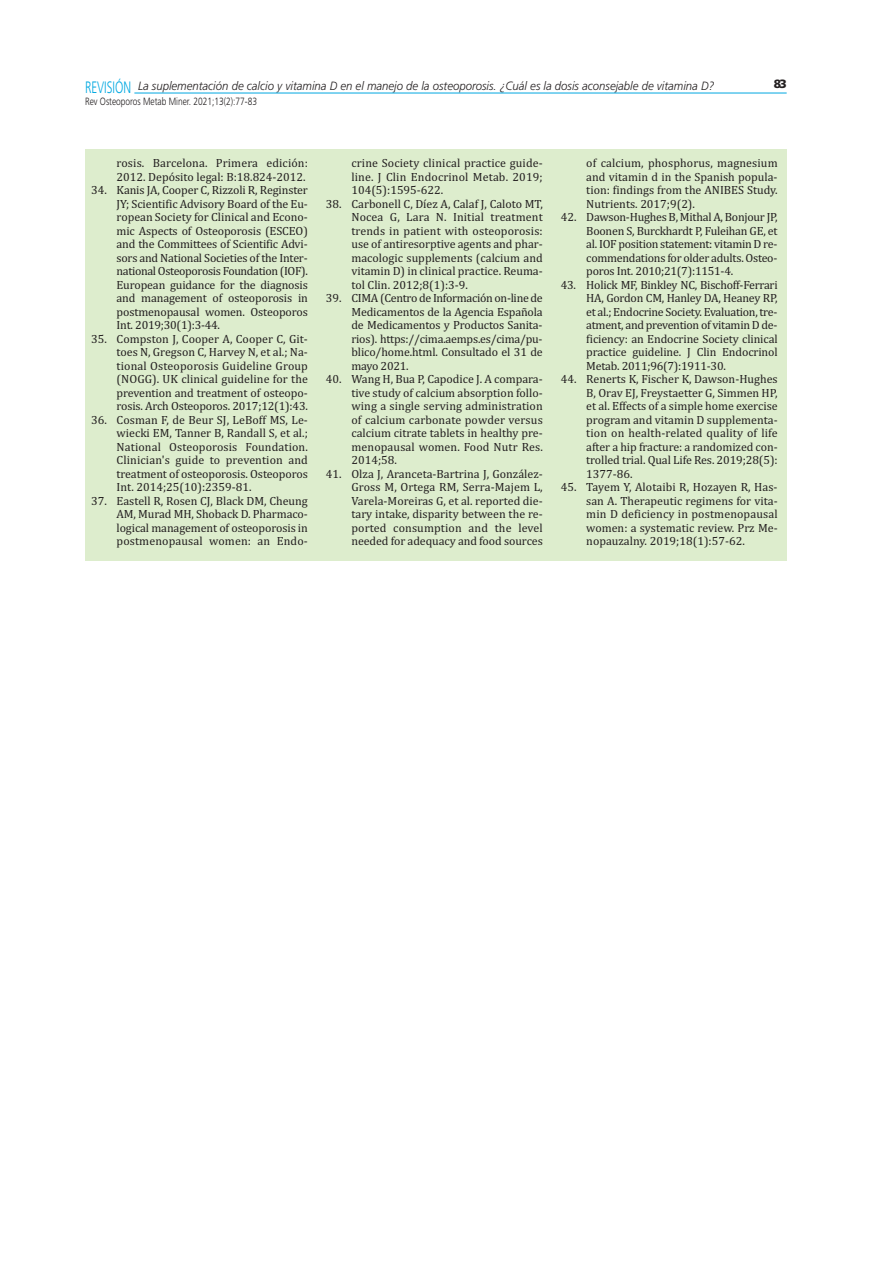
<style>
.page{position:relative;width:893px;height:1263px;background:#fff}
.page>*{position:absolute;margin:0;border:0;box-sizing:border-box;transform-origin:0 0}
.t1{font:300 16.5px "Frutiger";color:#00a8e1;scale:.7 1}
.t2{font:12px/13.5px "Cambria";letter-spacing:-.005em;color:#231f20;text-align:justify}
.t3{font:italic 300 12px "Frutiger";color:#231f20;scale:.95 1}
.t4{font:900 12px "Frutiger";color:#231f20}
.t5{font:300 10.5px "Frutiger";color:#231f20;scale:.8 1}
</style>
<div class="page">
<hr style="left:134px;top:93px;width:653px;height:1px;background:#00a8e1">
<div style="left:85px;top:149px;width:702px;height:412px;background:#ddedcd"></div>
<h1 class="t1" style="left:85px;top:80px;width:67px">REVISIÓN</h1>
<p class="t3" style="left:138px;top:81px;width:608px">La suplementación de calcio y vitamina D en el manejo de la osteoporosis. ¿Cuál es la dosis aconsejable de vitamina D?</p>
<p class="t4" style="left:774px;top:79px;width:14px">83</p>
<p class="t5" style="left:85px;top:97px;width:217px">Rev Osteoporos Metab Miner. 2021;13(2):77-83</p>
<p class="t2" style="left:117px;top:158px;width:193px">rosis. Barcelona. Primera edición:<br>2012. Depósito legal: B:18.824‐2012.</p>
<p class="t2" style="left:117px;top:185px;width:193px;text-indent:-26px">34. Kanis JA, Cooper C, Rizzoli R, Reginster JY; Scientific Advisory Board of the Eu‐ ropean Society for Clinical and Econo‐ mic Aspects of Osteoporosis (ESCEO) and the Committees of Scientific Advi‐ sors and National Societies of the Inter‐ national Osteoporosis Foundation (IOF).<br>European guidance for the diagnosis and management of osteoporosis in postmenopausal women. Osteoporos Int. 2019;30(1):3‐44.</p>
<p class="t2" style="left:117px;top:333px;width:193px;text-indent:-26px">35. Compston J, Cooper A, Cooper C, Git‐ toes N, Gregson C, Harvey N, et al.; Na‐ tional Osteoporosis Guideline Group (NOGG). UK clinical guideline for the prevention and treatment of osteopo‐ rosis. Arch Osteoporos. 2017;12(1):43.</p>
<p class="t2" style="left:117px;top:414px;width:193px;text-indent:-26px">36. Cosman F, de Beur SJ, LeBoff MS, Le‐ wiecki EM, Tanner B, Randall S, et al.; National Osteoporosis Foundation.<br>Clinician's guide to prevention and treatment of osteoporosis. Osteoporos Int. 2014;25(10):2359‐81.</p>
<p class="t2" style="left:117px;top:495px;width:193px;text-indent:-26px">37. Eastell R, Rosen CJ, Black DM, Cheung AM, Murad MH, Shoback D. Pharmaco‐ logical management of osteoporosis in postmenopausal women: an Endo‐</p>
<p class="t2" style="left:351px;top:158px;width:193px">crine Society clinical practice guide‐ line. J Clin Endocrinol Metab. 2019; 104(5):1595‐622.</p>
<p class="t2" style="left:351px;top:198px;width:193px;text-indent:-26px">38. Carbonell C, Díez A, Calaf J, Caloto MT, Nocea G, Lara N. Initial treatment trends in patient with osteoporosis: use of antiresorptive agents and phar‐ macologic supplements (calcium and vitamin D) in clinical practice. Reuma‐ tol Clin. 2012;8(1):3‐9.</p>
<p class="t2" style="left:351px;top:293px;width:193px;text-indent:-26px">39. CIMA (Centro de Información on‐line de Medicamentos de la Agencia Española de Medicamentos y Productos Sanita‐ rios). https://cima.aemps.es/cima/pu‐ blico/home.html. Consultado el 31 de mayo 2021.</p>
<p class="t2" style="left:351px;top:374px;width:193px;text-indent:-26px">40. Wang H, Bua P, Capodice J. A compara‐ tive study of calcium absorption follo‐ wing a single serving administration of calcium carbonate powder versus calcium citrate tablets in healthy pre‐ menopausal women. Food Nutr Res.<br>2014;58.</p>
<p class="t2" style="left:351px;top:468px;width:193px;text-indent:-26px">41. Olza J, Aranceta‐Bartrina J, González‐ Gross M, Ortega RM, Serra‐Majem L, Varela‐Moreiras G, et al. reported die‐ tary intake, disparity between the re‐ ported consumption and the level needed for adequacy and food sources</p>
<p class="t2" style="left:586px;top:158px;width:193px">of calcium, phosphorus, magnesium and vitamin d in the Spanish popula‐ tion: findings from the ANIBES Study.<br>Nutrients. 2017;9(2).</p>
<p class="t2" style="left:586px;top:212px;width:193px;text-indent:-26px">42. Dawson‐Hughes B, Mithal A, Bonjour JP, Boonen S, Burckhardt P, Fuleihan GE, et al. IOF position statement: vitamin D re‐ commendations for older adults. Osteo‐ poros Int. 2010;21(7):1151‐4.</p>
<p class="t2" style="left:586px;top:279px;width:193px;text-indent:-26px">43. Holick MF, Binkley NC, Bischoff‐Ferrari HA, Gordon CM, Hanley DA, Heaney RP, et al.; Endocrine Society. Evaluation, tre‐ atment, and prevention of vitamin D de‐ ficiency: an Endocrine Society clinical practice guideline. J Clin Endocrinol Metab. 2011;96(7):1911‐30.</p>
<p class="t2" style="left:586px;top:374px;width:193px;text-indent:-26px">44. Renerts K, Fischer K, Dawson‐Hughes B, Orav EJ, Freystaetter G, Simmen HP, et al. Effects of a simple home exercise program and vitamin D supplementa‐ tion on health‐related quality of life after a hip fracture: a randomized con‐ trolled trial. Qual Life Res. 2019;28(5):<br>1377‐86.</p>
<p class="t2" style="left:586px;top:482px;width:193px;text-indent:-26px">45. Tayem Y, Alotaibi R, Hozayen R, Has‐ san A. Therapeutic regimens for vita‐ min D deficiency in postmenopausal women: a systematic review. Prz Me‐ nopauzalny. 2019;18(1):57‐62.</p>
</div>
